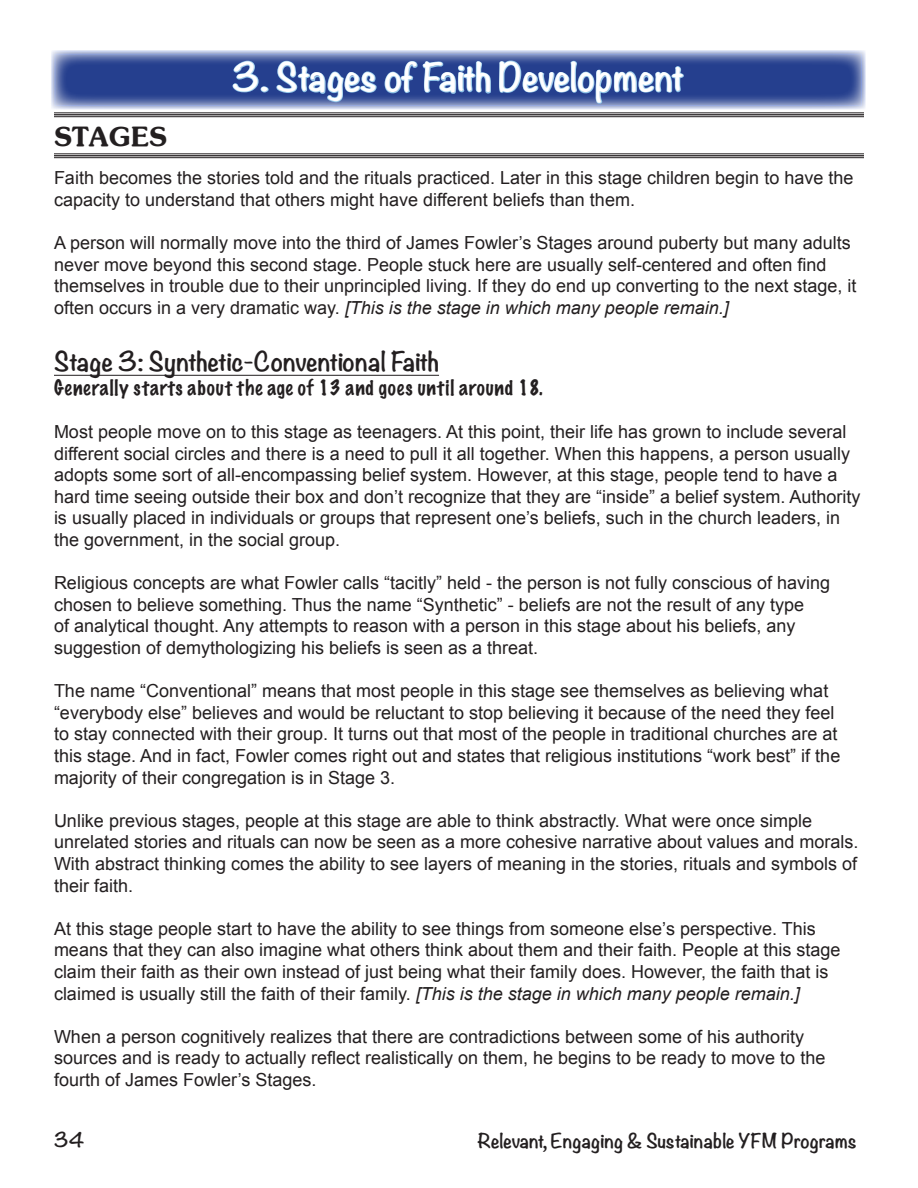
<style>
.page{position:relative;width:918px;height:1188px;background:#fff}
.page>*{position:absolute;margin:0;border:0;box-sizing:border-box;transform-origin:0 0}
.Title_-_Heading{font:700 34.5px "Noteworthy";color:#fff}
.Sm_Sub_Headings{font:600 27px "Novelty";color:#231f20}
.Sub_Title_Underline{font:700 24px "Noteworthy";color:#231f20}
.Basic_Bold_14{font:100 19.5px "Marker Felt";letter-spacing:.045em;color:#231f20}
.Paragraph_Style_Left{font:18px/21.6px "Arial";color:#231f20}
.t1{font:700 18px "Noteworthy";color:#231f20}
.s1{font-style:italic}
</style>
<div class="page">
<hr style="left:54px;top:113px;width:810px;height:1px;background:#231f20">
<hr style="left:54px;top:114px;width:810px;height:1px;background:#231f20">
<hr style="left:54px;top:116px;width:810px;height:1px;background:#231f20">
<hr style="left:54px;top:154px;width:810px;height:1px;background:#231f20">
<hr style="left:54px;top:155px;width:810px;height:1px;background:#231f20">
<hr style="left:54px;top:157px;width:810px;height:1px;background:#231f20">
<svg style="left:54px;top:53px;width:810px;height:60px;background:#6073ac"></svg>
<svg style="left:54px;top:117px;width:120px;height:38px"></svg>
<svg style="left:231px;top:60px;width:146px;height:43px;background:#405ea2"></svg>
<svg style="left:384px;top:60px;width:108px;height:35px;background:#4061a4"></svg>
<svg style="left:498px;top:51px;width:187px;height:54px;background:#4e69a9"></svg>
<hr style="left:54px;top:375px;width:385px;height:1px;background:#231f20">
<p class="Sm_Sub_Headings" style="left:54px;top:120px;width:115px">STAGES</p>
<p class="Title_-_Heading" style="left:232px;top:47px;width:454px">3. Stages of Faith Development</p>
<p class="Paragraph_Style_Left" style="left:54px;top:167px;width:801px">Faith becomes the stories told and the rituals practiced. Later in this stage children begin to have the capacity to understand that others might have different beliefs than them.</p>
<p class="Paragraph_Style_Left" style="left:54px;top:232px;width:804px">A person will normally move into the third of James Fowler’s Stages around puberty but many adults never move beyond this second stage. People stuck here are usually self-centered and often find themselves in trouble due to their unprincipled living. If they do end up converting to the next stage, it often occurs in a very dramatic way. <span class="s1">[This is the stage in which many people remain.]</span></p>
<p class="Sub_Title_Underline" style="left:54px;top:340px;width:387px">Stage 3: Synthetic-Conventional Faith</p>
<p class="Basic_Bold_14" style="left:54px;top:372px;width:490px">Generally starts about the age of 13 and goes until around 18.</p>
<p class="Paragraph_Style_Left" style="left:54px;top:421px;width:808px">Most people move on to this stage as teenagers. At this point, their life has grown to include several different social circles and there is a need to pull it all together. When this happens, a person usually adopts some sort of all-encompassing belief system. However, at this stage, people tend to have a hard time seeing outside their box and don’t recognize that they are “inside” a belief system. Authority is usually placed in individuals or groups that represent one’s beliefs, such in the church leaders, in the government, in the social group.</p>
<p class="Paragraph_Style_Left" style="left:54px;top:572px;width:778px">Religious concepts are what Fowler calls “tacitly” held - the person is not fully conscious of having chosen to believe something. Thus the name “Synthetic” - beliefs are not the result of any type<br>of analytical thought. Any attempts to reason with a person in this stage about his beliefs, any suggestion of demythologizing his beliefs is seen as a threat.</p>
<p class="Paragraph_Style_Left" style="left:54px;top:680px;width:788px">The name “Conventional” means that most people in this stage see themselves as believing what “everybody else” believes and would be reluctant to stop believing it because of the need they feel to stay connected with their group. It turns out that most of the people in traditional churches are at this stage. And in fact, Fowler comes right out and states that religious institutions “work best” if the majority of their congregation is in Stage 3.</p>
<p class="Paragraph_Style_Left" style="left:54px;top:810px;width:806px">Unlike previous stages, people at this stage are able to think abstractly. What were once simple unrelated stories and rituals can now be seen as a more cohesive narrative about values and morals.<br>With abstract thinking comes the ability to see layers of meaning in the stories, rituals and symbols of their faith.</p>
<p class="Paragraph_Style_Left" style="left:54px;top:918px;width:788px">At this stage people start to have the ability to see things from someone else’s perspective. This means that they can also imagine what others think about them and their faith. People at this stage claim their faith as their own instead of just being what their family does. However, the faith that is claimed is usually still the faith of their family. <span class="s1">[This is the stage in which many people remain.]</span></p>
<p class="Paragraph_Style_Left" style="left:54px;top:1026px;width:773px">When a person cognitively realizes that there are contradictions between some of his authority sources and is ready to actually reflect realistically on them, he begins to be ready to move to the fourth of James Fowler’s Stages.</p>
<p class="t1" style="left:54px;top:1124px;width:32px">34</p>
<p class="t1" style="left:477px;top:1124px;width:381px">Relevant, Engaging &amp; Sustainable YFM Programs</p>
</div>
